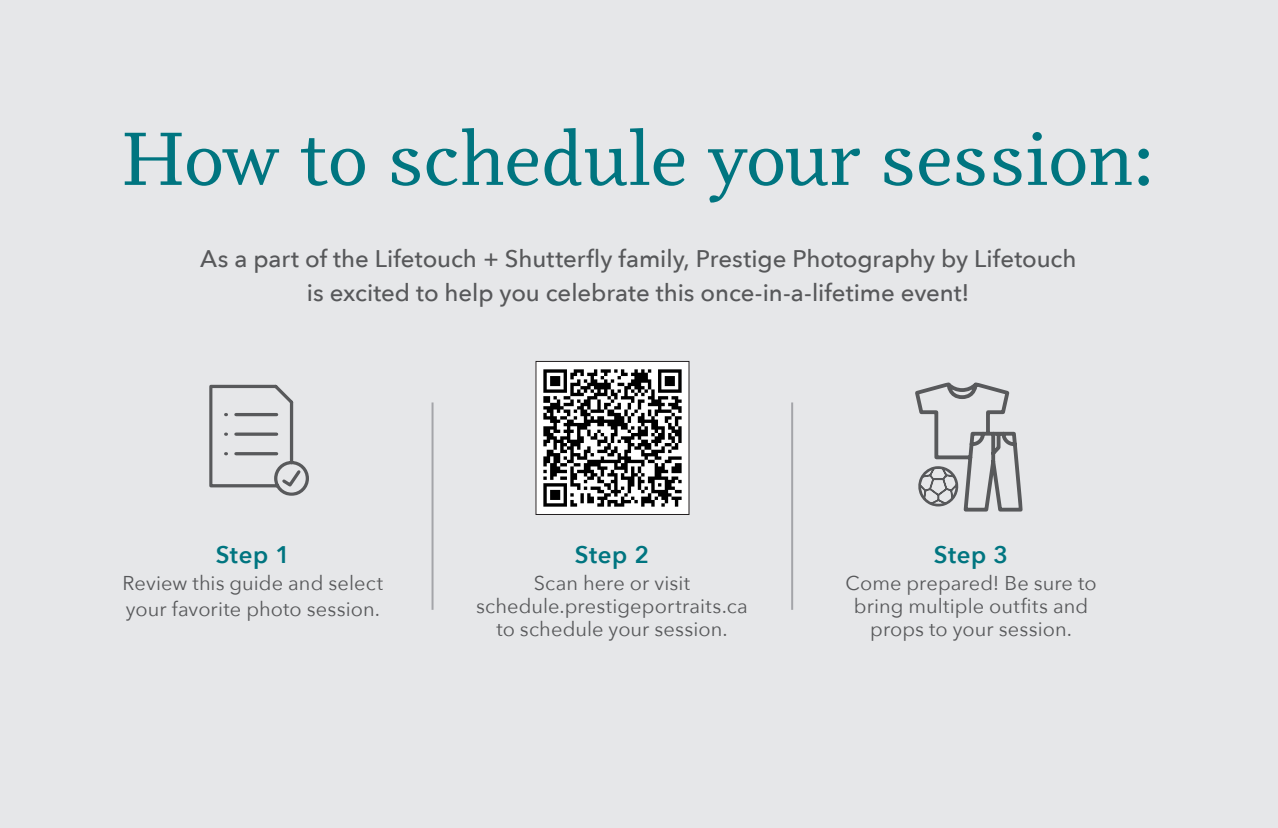
<style>
.page{position:relative;width:1278px;height:828px;background:#e6e7e9}
.page>*{position:absolute;margin:0;border:0;box-sizing:border-box;transform-origin:0 0}
.t1{font:76px "Odile";color:#007580}
.t2{font:500 24px "Avenir Next";letter-spacing:-.005em;color:#57585a}
.t3{font:600 24px "Avenir Next";letter-spacing:.025em;color:#007580}
.t4{font:20px/23px "Avenir Next";letter-spacing:.005em;color:#57585a;text-align:center}
</style>
<div class="page">
<svg style="left:209px;top:384px;width:100px;height:112px"></svg>
<hr style="left:791px;top:402px;width:2px;height:208px;background:#a4a5a9">
<hr style="left:432px;top:402px;width:2px;height:208px;background:#a4a5a9">
<svg style="left:915px;top:382px;width:108px;height:130px"></svg>
<div style="left:536px;top:361px;width:153px;height:153px;background:#fff"></div>
<div style="left:535px;top:361px;width:155px;height:154px;border:1px solid #231f20"></div>
<img style="left:543px;top:369px;width:139px;height:138px">
<p class="t1" style="left:122px;top:109px;width:1034px">How to schedule your session:</p>
<p class="t2" style="left:200px;top:244px;width:878px">As a part of the Lifetouch + Shutterfly family, Prestige Photography by Lifetouch</p>
<p class="t2" style="left:307px;top:278px;width:664px">is excited to help you celebrate this once-in-a-lifetime event!</p>
<p class="t3" style="left:216px;top:540px;width:76px">Step 1</p>
<p class="t4" style="left:123px;top:570px;width:262px;line-height:26px;text-align:left">Review this guide and select your favorite photo session.</p>
<p class="t3" style="left:575px;top:540px;width:76px">Step 2</p>
<p class="t4" style="left:476px;top:571px;width:273px">Scan here or visit schedule.prestigeportraits.ca to schedule your session.</p>
<p class="t3" style="left:934px;top:540px;width:76px">Step 3</p>
<p class="t4" style="left:845px;top:571px;width:253px">Come prepared! Be sure to bring multiple outfits and props to your session.</p>
</div>
